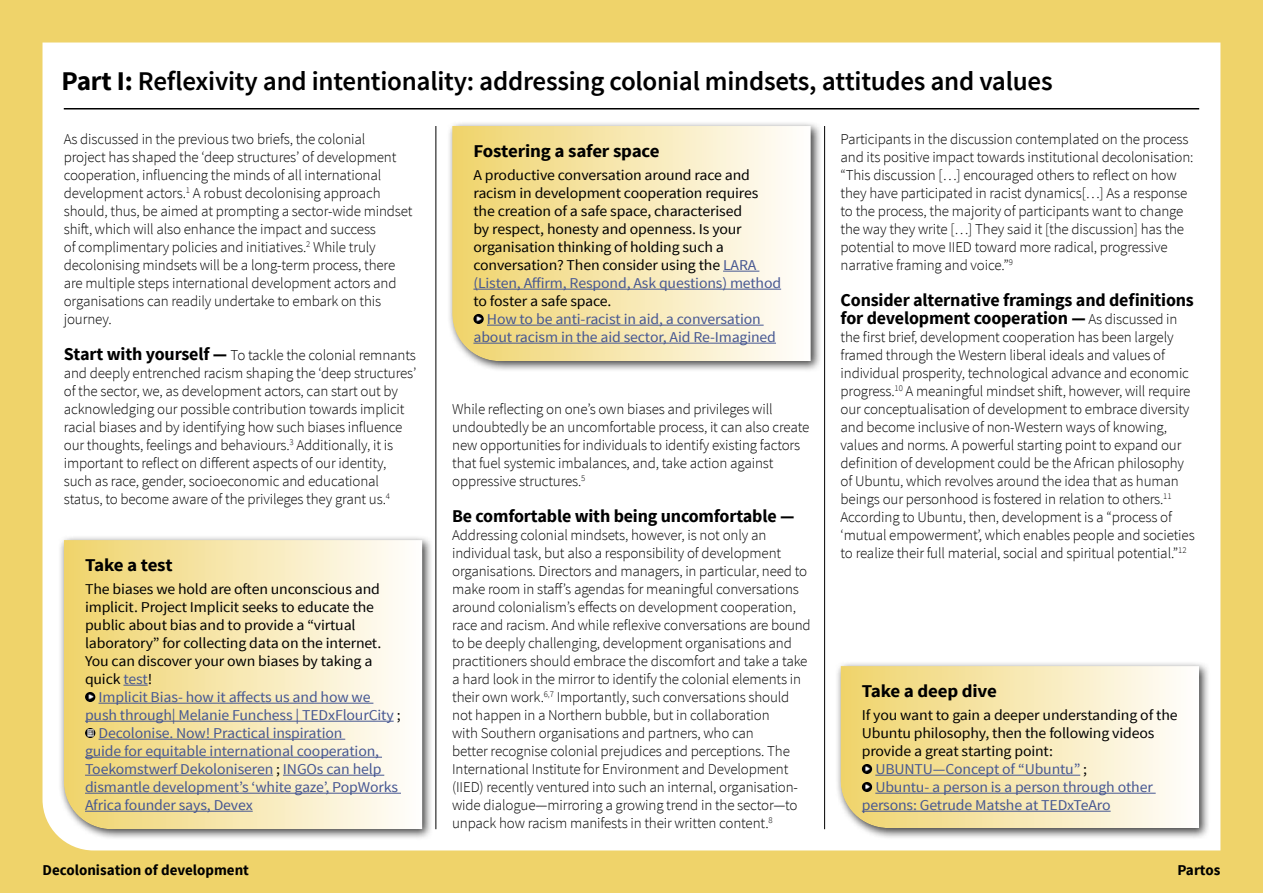
<style>
.page{position:relative;width:1263px;height:893px;background:#efd36a}
.page>*{position:absolute;margin:0;border:0;box-sizing:border-box;transform-origin:0 0}
.t1{font:600 27px "Source Sans Pro";letter-spacing:-.01em;color:#000}
.t2{font:700 18px/18px "Source Sans Pro";letter-spacing:-.01em;color:#000}
.t3{font:700 18px "Source Sans Pro";letter-spacing:-.01em;color:#000;scale:1.05 1}
.t4{font:300 15px/18px "Source Sans Pro";letter-spacing:-.01em;color:#000}
.t5{font:15px/18px "Source Sans Pro";letter-spacing:-.01em;color:#000;scale:1.05 1}
.t6{font:15px/18px "Source Sans Pro";letter-spacing:-.01em;color:#465792;text-align:center;scale:1.05 1}
.t7{font:700 15px "Source Sans Pro";color:#000}
.s1{font-weight:700}
.s2{font-weight:300;font-size:15px}
.s3{color:#465792}
.s4{color:#000}
.s5{font-weight:700;font-size:18px}
</style>
<div class="page">
<div style="left:43px;top:43px;width:1177px;height:807px;background:#fff"></div>
<hr style="left:64px;top:108px;width:1135px;height:2px;background:#000">
<hr style="left:435px;top:126px;width:1px;height:703px;background:#000">
<hr style="left:824px;top:126px;width:1px;height:703px;background:#000">
<div style="left:58px;top:534px;width:376px;height:306px;background:#000;opacity:.75"></div>
<svg style="left:64px;top:540px;width:358px;height:289px;background:#f6e7b4"></svg>
<svg style="left:123px;top:685px;width:25px;height:1px"></svg>
<hr style="left:99px;top:703px;width:274px;height:1px;background:#465792">
<hr style="left:85px;top:721px;width:309px;height:1px;background:#465792">
<hr style="left:99px;top:739px;width:246px;height:1px;background:#465792">
<hr style="left:85px;top:757px;width:297px;height:1px;background:#465792">
<hr style="left:85px;top:775px;width:188px;height:1px;background:#465792">
<hr style="left:283px;top:775px;width:101px;height:1px;background:#465792">
<hr style="left:85px;top:793px;width:316px;height:1px;background:#465792">
<hr style="left:85px;top:811px;width:168px;height:1px;background:#465792">
<svg style="left:85px;top:692px;width:10px;height:10px"></svg>
<svg style="left:85px;top:728px;width:10px;height:10px"></svg>
<div style="left:835px;top:660px;width:376px;height:180px;background:#000;opacity:.75"></div>
<svg style="left:840px;top:666px;width:359px;height:162px;background:#f6e8b5"></svg>
<hr style="left:875px;top:775px;width:205px;height:1px;background:#465792">
<hr style="left:875px;top:793px;width:281px;height:1px;background:#465792">
<hr style="left:862px;top:811px;width:249px;height:1px;background:#465792">
<svg style="left:862px;top:764px;width:10px;height:10px"></svg>
<svg style="left:862px;top:782px;width:10px;height:10px"></svg>
<div style="left:446px;top:120px;width:376px;height:252px;background:#000;opacity:.75"></div>
<svg style="left:452px;top:126px;width:359px;height:235px;background:#f6e7b4"></svg>
<hr style="left:723px;top:271px;width:36px;height:1px;background:#465792">
<hr style="left:473px;top:289px;width:308px;height:1px;background:#465792">
<hr style="left:487px;top:325px;width:277px;height:1px;background:#465792">
<hr style="left:473px;top:343px;width:303px;height:1px;background:#465792">
<svg style="left:473px;top:314px;width:11px;height:10px"></svg>
<h1 class="t1" style="left:62px;top:64px;width:992px"><span class="s1">Part I:</span> Reflexivity and intentionality: addressing colonial mindsets, attitudes and values</h1>
<p class="t4" style="left:840px;top:131px;width:354px">Participants in the discussion contemplated on the process and its positive impact towards institutional decolonisation: “This discussion […] encouraged others to reflect on how they have participated in racist dynamics[…] As a response to the process, the majority of participants want to change the way they write […] They said it [the discussion] has the potential to move IIED toward more radical, progressive narrative framing and voice.”<sup>9</sup></p>
<p class="t2" style="left:840px;top:292px;width:355px">Consider alternative framings and definitions for development cooperation — <span class="s2">As discussed in</span></p>
<p class="t4" style="left:840px;top:328px;width:356px">the first brief, development cooperation has been largely framed through the Western liberal ideals and values of individual prosperity, technological advance and economic progress.<sup>10</sup> A meaningful mindset shift, however, will require our conceptualisation of development to embrace diversity and become inclusive of non-Western ways of knowing, values and norms. A powerful starting point to expand our definition of development could be the African philosophy of Ubuntu, which revolves around the idea that as human beings our personhood is fostered in relation to others.<sup>11<br></sup>According to Ubuntu, then, development is a “process of ‘mutual empowerment’, which enables people and societies to realize their full material, social and spiritual potential.”<sup>12</sup></p>
<p class="t3" style="left:85px;top:557px;width:85px">Take a test</p>
<p class="t5" style="left:85px;top:580px;width:284px">The biases we hold are often unconscious and implicit. Project Implicit seeks to educate the public about bias and to provide a “virtual laboratory” for collecting data on the internet.<br>You can discover your own biases by taking a quick <span class="s3">test</span>!</p>
<p class="t6" style="left:99px;top:688px;width:261px">Implicit Bias- how it affects us and how we</p>
<p class="t6" style="left:85px;top:707px;width:302px">push through| Melanie Funchess | TEDxFlourCity <span class="s4">;</span></p>
<p class="t6" style="left:99px;top:725px;width:234px">Decolonise. Now! Practical inspiration</p>
<p class="t6" style="left:85px;top:743px;width:282px">guide for equitable international cooperation,</p>
<p class="t6" style="left:85px;top:761px;width:284px">Toekomstwerf Dekoloniseren <span class="s4">;</span> INGOs can help</p>
<p class="t6" style="left:85px;top:778px;width:300px">dismantle development’s ‘white gaze’, PopWorks</p>
<p class="t6" style="left:85px;top:797px;width:161px">Africa founder says, Devex</p>
<p class="t4" style="left:64px;top:131px;width:350px">As discussed in the previous two briefs, the colonial<br>project has shaped the ‘deep structures’ of development cooperation, influencing the minds of all international development actors.<sup>1</sup> A robust decolonising approach should, thus, be aimed at prompting a sector-wide mindset shift, which will also enhance the impact and success<br>of complimentary policies and initiatives.<sup>2</sup> While truly decolonising mindsets will be a long-term process, there are multiple steps international development actors and organisations can readily undertake to embark on this journey.</p>
<p class="t4" style="left:64px;top:346px;width:354px"><span class="s5">Start with yourself —</span> To tackle the colonial remnants and deeply entrenched racism shaping the ‘deep structures’ of the sector, we, as development actors, can start out by acknowledging our possible contribution towards implicit racial biases and by identifying how such biases influence our thoughts, feelings and behaviours.<sup>3</sup> Additionally, it is important to reflect on different aspects of our identity, such as race, gender, socioeconomic and educational status, to become aware of the privileges they grant us.<sup>4</sup></p>
<p class="t3" style="left:473px;top:143px;width:179px">Fostering a safer space</p>
<p class="t5" style="left:473px;top:167px;width:295px">A productive conversation around race and racism in development cooperation requires the creation of a safe space, characterised<br>by respect, honesty and openness. Is your organisation thinking of holding such a conversation? Then consider using the <span class="s3">LARA (Listen, Affirm, Respond, Ask questions) method</span></p>
<p class="t5" style="left:473px;top:293px;width:133px">to foster a safe space.</p>
<p class="t6" style="left:473px;top:311px;width:290px">How to be anti-racist in aid, a conversation about racism in the aid sector, Aid Re-Imagined</p>
<p class="t4" style="left:452px;top:400px;width:359px">While reflecting on one’s own biases and privileges will undoubtedly be an uncomfortable process, it can also create new opportunities for individuals to identify existing factors that fuel systemic imbalances, and, take action against oppressive structures.<sup>5</sup></p>
<p class="t2" style="left:452px;top:508px;width:344px">Be comfortable with being uncomfortable —</p>
<p class="t4" style="left:452px;top:526px;width:360px">Addressing colonial mindsets, however, is not only an individual task, but also a responsibility of development organisations. Directors and managers, in particular, need to make room in staff’s agendas for meaningful conversations around colonialism’s effects on development cooperation, race and racism. And while reflexive conversations are bound to be deeply challenging, development organisations and practitioners should embrace the discomfort and take a take a hard look in the mirror to identify the colonial elements in their own work.<sup>6,7</sup> Importantly, such conversations should not happen in a Northern bubble, but in collaboration<br>with Southern organisations and partners, who can<br>better recognise colonial prejudices and perceptions. The International Institute for Environment and Development (IIED) recently ventured into such an internal, organisation&shy;wide dialogue—mirroring a growing trend in the sector—to unpack how racism manifests in their written content.<sup>8</sup></p>
<p class="t3" style="left:862px;top:683px;width:130px">Take a deep dive</p>
<p class="t5" style="left:862px;top:706px;width:302px">If you want to gain a deeper understanding of the</p>
<p class="t5" style="left:862px;top:725px;width:280px">Ubuntu philosophy, then the following videos</p>
<p class="t5" style="left:862px;top:743px;width:183px">provide a great starting point:</p>
<p class="t6" style="left:875px;top:761px;width:203px">UBUNTU—Concept of “Ubuntu” <span class="s4">;</span></p>
<p class="t6" style="left:875px;top:779px;width:266px">Ubuntu- a person is a person through other</p>
<p class="t6" style="left:862px;top:796px;width:238px">persons: Getrude Matshe at TEDxTeAro</p>
<p class="t7" style="left:43px;top:864px;width:208px">Decolonisation of development</p>
<p class="t7" style="left:1177px;top:864px;width:45px">Partos</p>
</div>
